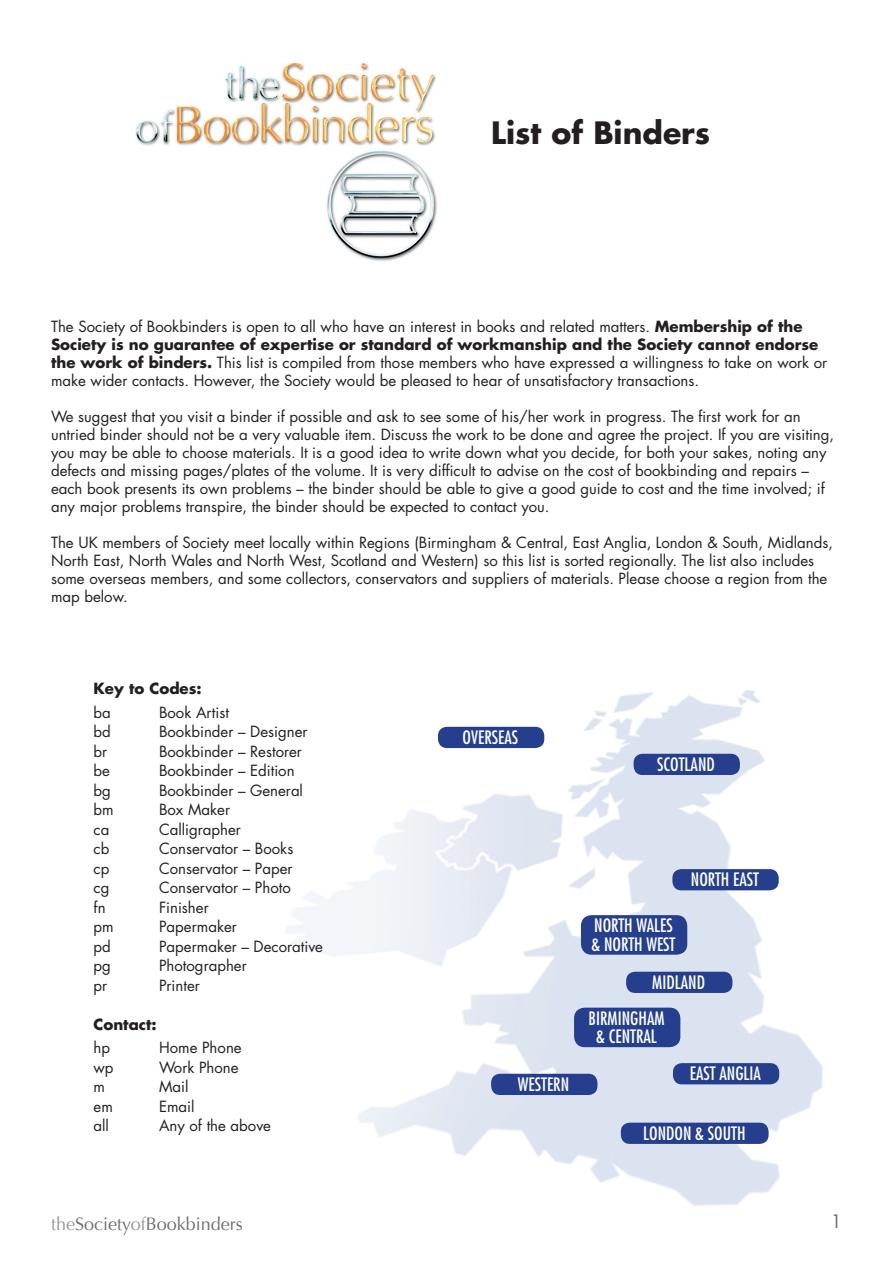
<style>
.page{position:relative;width:893px;height:1263px;background:#fff}
.page>*{position:absolute;margin:0;border:0;box-sizing:border-box;transform-origin:0 0}
.t1{font:700 30px "Futura Std";color:#231f20}
.t2{font:condensed 18px/18.6px "Futura Std";color:#fff}
.t3{font:18px "Optima";color:#6c6d70}
.t4{font:18px "Futura Std";color:#6c6d70}
.t5{font:15px/18px "Futura Std";color:#231f20}
.t6{font:700 15px "Futura Std";color:#231f20}
.s1{font-weight:700}
.s2{color:#939598}
</style>
<div class="page">
<img style="left:286px;top:690px;width:537px;height:516px">
<img style="left:136px;top:63px;width:301px;height:198px">
<div style="left:634px;top:754px;width:106px;height:21px;background:#253f8e;border-radius:9px"></div>
<div style="left:438px;top:727px;width:106px;height:21px;background:#253f8e;border-radius:9px"></div>
<div style="left:626px;top:972px;width:106px;height:21px;background:#253f8e;border-radius:9px"></div>
<div style="left:672px;top:869px;width:107px;height:21px;background:#253f8e;border-radius:9px"></div>
<div style="left:581px;top:915px;width:106px;height:40px;background:#253f8e;border-radius:11px"></div>
<div style="left:574px;top:1008px;width:106px;height:39px;background:#253f8e;border-radius:11px"></div>
<div style="left:673px;top:1063px;width:106px;height:21px;background:#253f8e;border-radius:9px"></div>
<div style="left:491px;top:1074px;width:106px;height:21px;background:#253f8e;border-radius:9px"></div>
<div style="left:621px;top:1123px;width:148px;height:21px;background:#253f8e;border-radius:9px"></div>
<h1 class="t1" style="left:491px;top:113px;width:221px">List of Binders</h1>
<p class="t5" style="left:51px;top:318px;width:778px">The Society of Bookbinders is open to all who have an interest in books and related matters. <span class="s1">Membership of the Society is no guarantee of expertise or standard of workmanship and the Society cannot endorse the work of binders.</span> This list is compiled from those members who have expressed a willingness to take on work or make wider contacts. However, the Society would be pleased to hear of unsatisfactory transactions.</p>
<p class="t5" style="left:51px;top:408px;width:785px">We suggest that you visit a binder if possible and ask to see some of his/her work in progress. The first work for an untried binder should not be a very valuable item. Discuss the work to be done and agree the project. If you are visiting, you may be able to choose materials. It is a good idea to write down what you decide, for both your sakes, noting any defects and missing pages/plates of the volume. It is very difficult to advise on the cost of bookbinding and repairs – each book presents its own problems – the binder should be able to give a good guide to cost and the time involved; if any major problems transpire, the binder should be expected to contact you.</p>
<p class="t5" style="left:51px;top:534px;width:783px">The UK members of Society meet locally within Regions (Birmingham &amp; Central, East Anglia, London &amp; South, Midlands, North East, North Wales and North West, Scotland and Western) so this list is sorted regionally. The list also includes some overseas members, and some collectors, conservators and suppliers of materials. Please choose a region from the map below.</p>
<p class="t6" style="left:94px;top:678px;width:109px">Key to Codes:</p>
<p class="t5" style="left:94px;top:703px;width:19px">ba</p>
<p class="t5" style="left:159px;top:703px;width:71px">Book Artist</p>
<p class="t5" style="left:94px;top:723px;width:19px">bd</p>
<p class="t5" style="left:159px;top:723px;width:150px">Bookbinder – Designer</p>
<p class="t5" style="left:94px;top:742px;width:15px">br</p>
<p class="t5" style="left:159px;top:742px;width:144px">Bookbinder – Restorer</p>
<p class="t5" style="left:94px;top:762px;width:18px">be</p>
<p class="t5" style="left:159px;top:762px;width:137px">Bookbinder – Edition</p>
<p class="t5" style="left:94px;top:781px;width:19px">bg</p>
<p class="t5" style="left:159px;top:781px;width:146px">Bookbinder – General</p>
<p class="t5" style="left:94px;top:801px;width:22px">bm</p>
<p class="t5" style="left:159px;top:801px;width:72px">Box Maker</p>
<p class="t5" style="left:94px;top:820px;width:17px">ca</p>
<p class="t5" style="left:159px;top:820px;width:83px">Calligrapher</p>
<p class="t5" style="left:94px;top:840px;width:17px">cb</p>
<p class="t5" style="left:159px;top:840px;width:136px">Conservator – Books</p>
<p class="t5" style="left:94px;top:859px;width:17px">cp</p>
<p class="t5" style="left:159px;top:859px;width:135px">Conservator – Paper</p>
<p class="t5" style="left:94px;top:879px;width:17px">cg</p>
<p class="t5" style="left:159px;top:879px;width:133px">Conservator – Photo</p>
<p class="t5" style="left:94px;top:898px;width:14px">fn</p>
<p class="t5" style="left:159px;top:898px;width:51px">Finisher</p>
<p class="t5" style="left:94px;top:918px;width:22px">pm</p>
<p class="t5" style="left:159px;top:918px;width:79px">Papermaker</p>
<p class="t5" style="left:94px;top:937px;width:19px">pd</p>
<p class="t5" style="left:159px;top:937px;width:166px">Papermaker – Decorative</p>
<p class="t5" style="left:94px;top:957px;width:19px">pg</p>
<p class="t5" style="left:159px;top:957px;width:89px">Photographer</p>
<p class="t5" style="left:94px;top:976px;width:15px">pr</p>
<p class="t5" style="left:159px;top:976px;width:42px">Printer</p>
<p class="t6" style="left:94px;top:1014px;width:65px">Contact:</p>
<p class="t5" style="left:94px;top:1039px;width:18px">hp</p>
<p class="t5" style="left:159px;top:1039px;width:84px">Home Phone</p>
<p class="t5" style="left:94px;top:1058px;width:22px">wp</p>
<p class="t5" style="left:159px;top:1058px;width:81px">Work Phone</p>
<p class="t5" style="left:94px;top:1078px;width:13px">m</p>
<p class="t5" style="left:159px;top:1078px;width:31px">Mail</p>
<p class="t5" style="left:94px;top:1097px;width:21px">em</p>
<p class="t5" style="left:159px;top:1097px;width:37px">Email</p>
<p class="t5" style="left:94px;top:1117px;width:17px">all</p>
<p class="t5" style="left:159px;top:1117px;width:114px">Any of the above</p>
<p class="t2" style="left:463px;top:728px;width:57px">OVERSEAS</p>
<p class="t2" style="left:657px;top:755px;width:59px">SCOTLAND</p>
<p class="t2" style="left:518px;top:1075px;width:53px">WESTERN</p>
<p class="t2" style="left:591px;top:916px;width:85px">NORTH WALES &amp; NORTH WEST</p>
<p class="t2" style="left:691px;top:870px;width:70px">NORTH EAST</p>
<p class="t2" style="left:652px;top:973px;width:54px">MIDLAND</p>
<p class="t2" style="left:589px;top:1009px;width:77px;text-align:center">BIRMINGHAM &amp; CENTRAL</p>
<p class="t2" style="left:690px;top:1064px;width:73px">EAST ANGLIA</p>
<p class="t2" style="left:643px;top:1124px;width:104px">LONDON &amp; SOUTH</p>
<p class="t3" style="left:51px;top:1213px;width:193px"><span class="s2">the</span>Society<span class="s2">of</span>Bookbinders</p>
<p class="t4" style="left:831px;top:1210px;width:13px">1</p>
</div>
